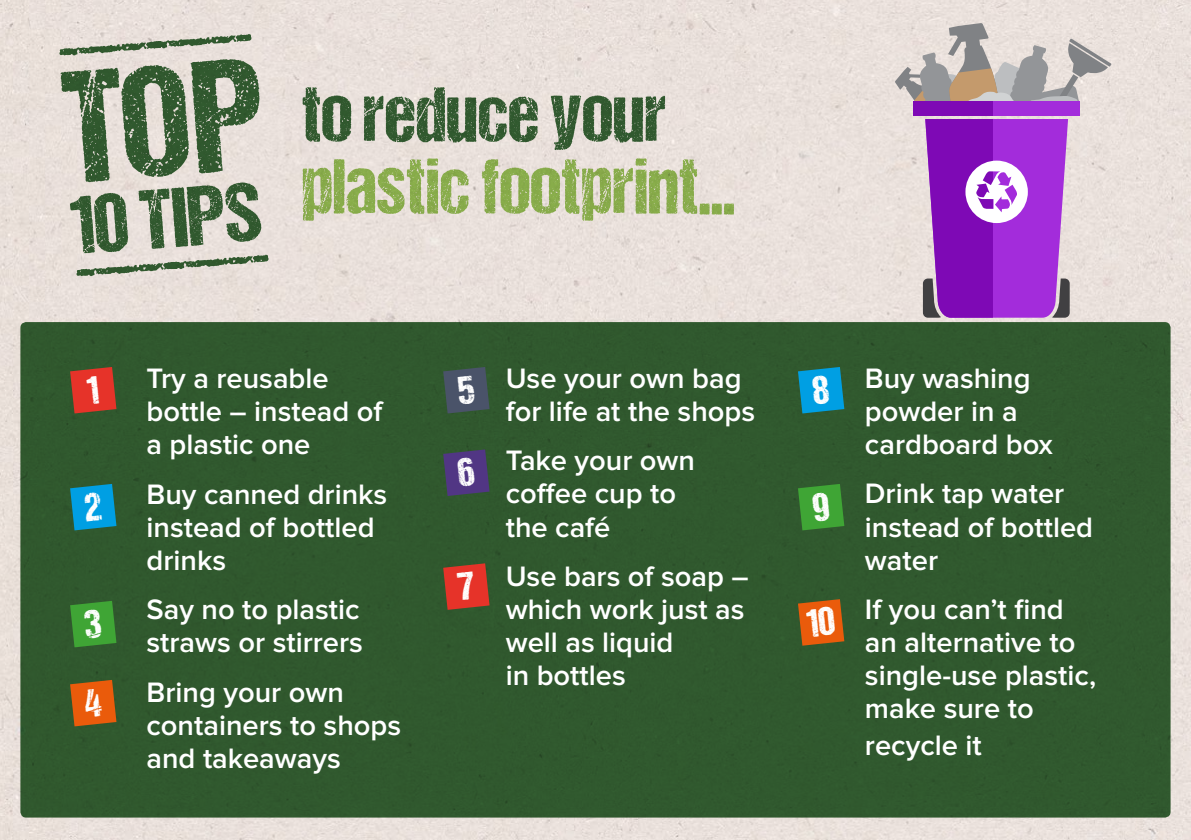
<style>
.page{position:relative;width:1191px;height:840px;background:#fff}
.page>*{position:absolute;margin:0;border:0;box-sizing:border-box;transform-origin:0 0}
.t1{font:84.6px "DCC Ash";color:#356536}
.t2{font:78px "DCC Ash";color:#94c356}
.t3{font:78px "DCC Ash";color:#356536}
.t4{font:600 29.2px/33px "Proxima Nova";color:#fff}
</style>
<div class="page">
<div style="left:0;top:0;width:1191px;height:839px;background:#eae0db"></div>
<div style="left:20px;top:322px;width:1150px;height:495px;background:#30582e;border-radius:6px"></div>
<svg style="left:895px;top:23px;width:216px;height:80px;background:#c6bfba"></svg>
<div style="left:913px;top:101px;width:166px;height:14px;background:#a32cdb"></div>
<div style="left:913px;top:101px;width:80px;height:14px;background:#7e09b5"></div>
<svg style="left:923px;top:119px;width:146px;height:198px;background:#9f40cb"></svg>
<svg style="left:76px;top:254px;width:193px;height:22px;background:#b9bcae"></svg>
<svg style="left:70px;top:367px;width:46px;height:46px;background:#c93829"></svg>
<svg style="left:443px;top:563px;width:46px;height:46px;background:#c93829"></svg>
<svg style="left:70px;top:680px;width:46px;height:46px;background:#cc5a10"></svg>
<svg style="left:798px;top:599px;width:46px;height:46px;background:#cc5a10"></svg>
<svg style="left:70px;top:484px;width:46px;height:46px;background:#0793c6"></svg>
<svg style="left:443px;top:367px;width:46px;height:46px;background:#45535f"></svg>
<svg style="left:798px;top:367px;width:46px;height:46px;background:#0793c6"></svg>
<svg style="left:70px;top:601px;width:46px;height:46px;background:#3c9833"></svg>
<svg style="left:798px;top:484px;width:46px;height:46px;background:#3c9933"></svg>
<svg style="left:443px;top:449px;width:46px;height:46px;background:#4b3b76"></svg>
<svg style="left:59px;top:34px;width:206px;height:150px;background:#e2dad4"></svg>
<h1 class="t1" style="left:68px;top:180px;width:192px;rotate:-4deg">10 TIPS</h1>
<h2 class="t3" style="left:301px;top:73px;width:366px">to reduce your</h2>
<h2 class="t2" style="left:301px;top:145px;width:435px">plastic footprint...</h2>
<p class="t4" style="left:146px;top:362px;width:238px">Try a reusable bottle – instead of a plastic one</p>
<p class="t4" style="left:146px;top:477px;width:242px">Buy canned drinks instead of bottled drinks</p>
<p class="t4" style="left:146px;top:593px;width:218px">Say no to plastic straws or stirrers</p>
<p class="t4" style="left:146px;top:675px;width:256px">Bring your own containers to shops and takeaways</p>
<p class="t4" style="left:506px;top:362px;width:251px">Use your own bag for life at the shops</p>
<p class="t4" style="left:506px;top:444px;width:191px">Take your own coffee cup to the café</p>
<p class="t4" style="left:506px;top:560px;width:244px">Use bars of soap – which work just as well as liquid<br>in bottles</p>
<p class="t4" style="left:865px;top:362px;width:189px">Buy washing powder in a cardboard box</p>
<p class="t4" style="left:865px;top:477px;width:230px">Drink tap water instead of bottled water</p>
<p class="t4" style="left:865px;top:593px;width:233px">If you can’t find an alternative to single-use plastic, make sure to</p>
<p class="t4" style="left:865px;top:729px;width:118px">recycle it</p>
</div>
